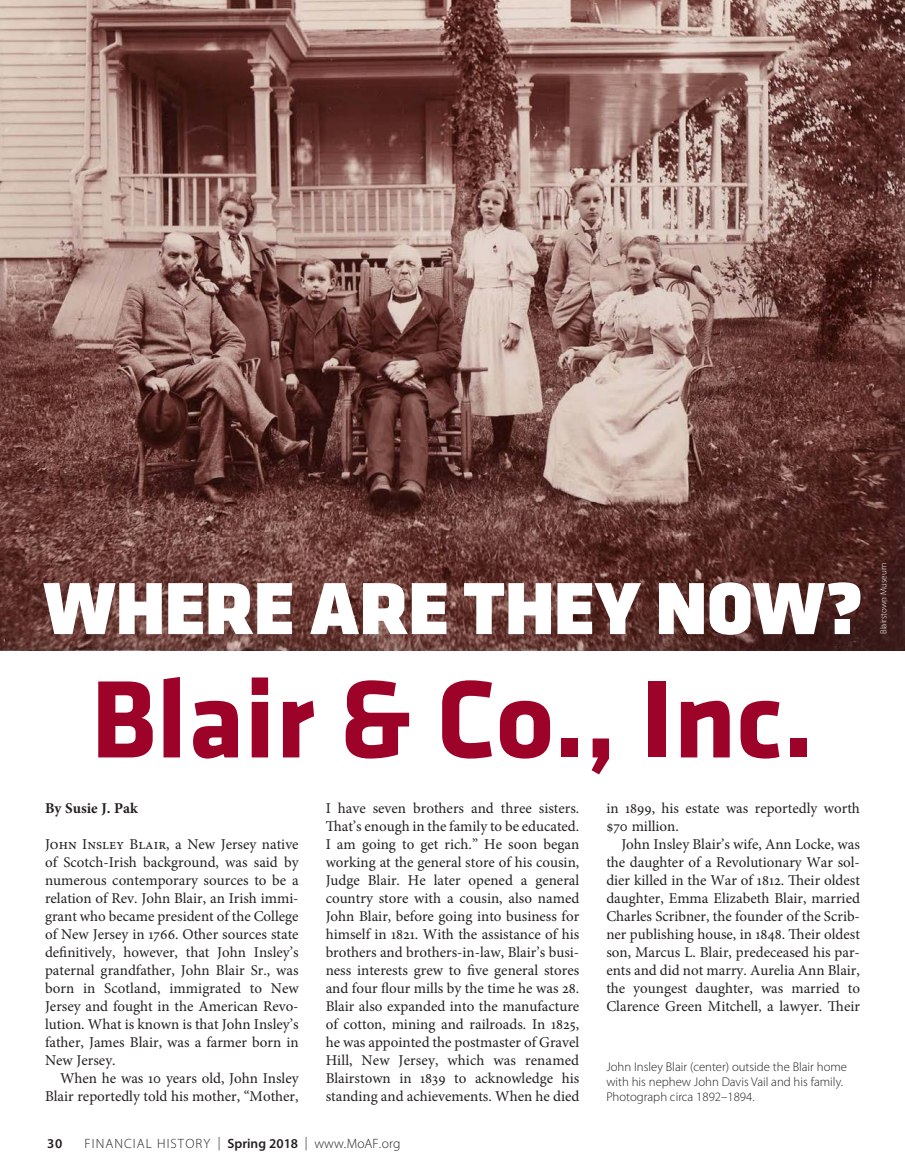
<style>
.page{position:relative;width:905px;height:1175px;background:#fff}
.page>*{position:absolute;margin:0;border:0;box-sizing:border-box;transform-origin:0 0}
.Head{font:700 114px "Klavika";color:#9d0228}
.Head-2{font:900 76.5px "Klavika Display";color:#fff}
.T{font:15px/18px "Minion Pro";color:#231f20;text-align:justify}
.T1{font:15px/18px "Minion Pro";color:#231f20;text-align:justify}
.Byline{font:700 15px "Minion Pro";color:#231f20}
.t1{font:300 13.5px "Myriad Pro";letter-spacing:.08em;color:#231f20}
.t2{font:600 13.5px "Myriad Pro";color:#231f20}
.Caption{font:300 12.75px/15.3px "Myriad Pro";color:#231f20}
.Photo_Credit{font:300 9px "Myriad Pro";color:#fff}
.s1{font-weight:600}
</style>
<div class="page">
<img style="left:0;top:0;width:904px;height:650px">
<p class="Head-2" style="left:43px;top:563px;width:820px">WHERE ARE THEY NOW?</p>
<p class="Head" style="left:91px;top:637px;width:724px">Blair &amp; Co., Inc.</p>
<p class="Byline" style="left:45px;top:797px;width:94px">By Susie J. Pak</p>
<p class="T1" style="left:45px;top:835px;width:255px">John Insley Blair, a New Jersey native of Scotch-Irish background, was said by numerous contemporary sources to be a relation of Rev. John Blair, an Irish immi&shy;grant who became president of the College of New Jersey in 1766. Other sources state definitively, however, that John Insley’s paternal grandfather, John Blair Sr., was born in Scotland, immigrated to New Jersey and fought in the American Revo&shy;lution. What is known is that John Insley’s father, James Blair, was a farmer born in New Jersey.</p>
<p class="T" style="left:45px;top:1069px;width:255px;text-align:right">When he was 10 years old, John Insley<br>Blair reportedly told his mother, “Mother,</p>
<p class="T" style="left:326px;top:799px;width:255px">I have seven brothers and three sisters.<br>That’s enough in the family to be educated.<br>I am going to get rich.” He soon began working at the general store of his cousin, Judge Blair. He later opened a general country store with a cousin, also named John Blair, before going into business for himself in 1821. With the assistance of his brothers and brothers-in-law, Blair’s busi&shy;ness interests grew to five general stores and four flour mills by the time he was 28.<br>Blair also expanded into the manufacture of cotton, mining and railroads. In 1825, he was appointed the postmaster of Gravel Hill, New Jersey, which was renamed Blairstown in 1839 to acknowledge his standing and achievements. When he died</p>
<p class="T" style="left:606px;top:799px;width:255px">in 1899, his estate was reportedly worth $70 million.</p>
<p class="T" style="left:606px;top:835px;width:255px;text-indent:15px">John Insley Blair’s wife, Ann Locke, was the daughter of a Revolutionary War sol&shy;dier killed in the War of 1812. Their oldest daughter, Emma Elizabeth Blair, married Charles Scribner, the founder of the Scrib&shy;ner publishing house, in 1848. Their oldest son, Marcus L. Blair, predeceased his par&shy;ents and did not marry. Aurelia Ann Blair, the youngest daughter, was married to Clarence Green Mitchell, a lawyer. Their</p>
<p class="Caption" style="left:606px;top:1059px;width:242px">John Insley Blair (center) outside the Blair home with his nephew John Davis Vail and his family.<br>Photograph circa 1892–1894.</p>
<p class="t2" style="left:47px;top:1135px;width:17px">30</p>
<p class="t1" style="left:85px;top:1136px;width:317px">FINANCIAL HISTORY | <span class="s1">Spring 2018</span> | www.MoAF.org</p>
<p class="Photo_Credit" style="left:878px;top:634px;width:72px;rotate:-90deg">Blairstown Museum</p>
</div>
